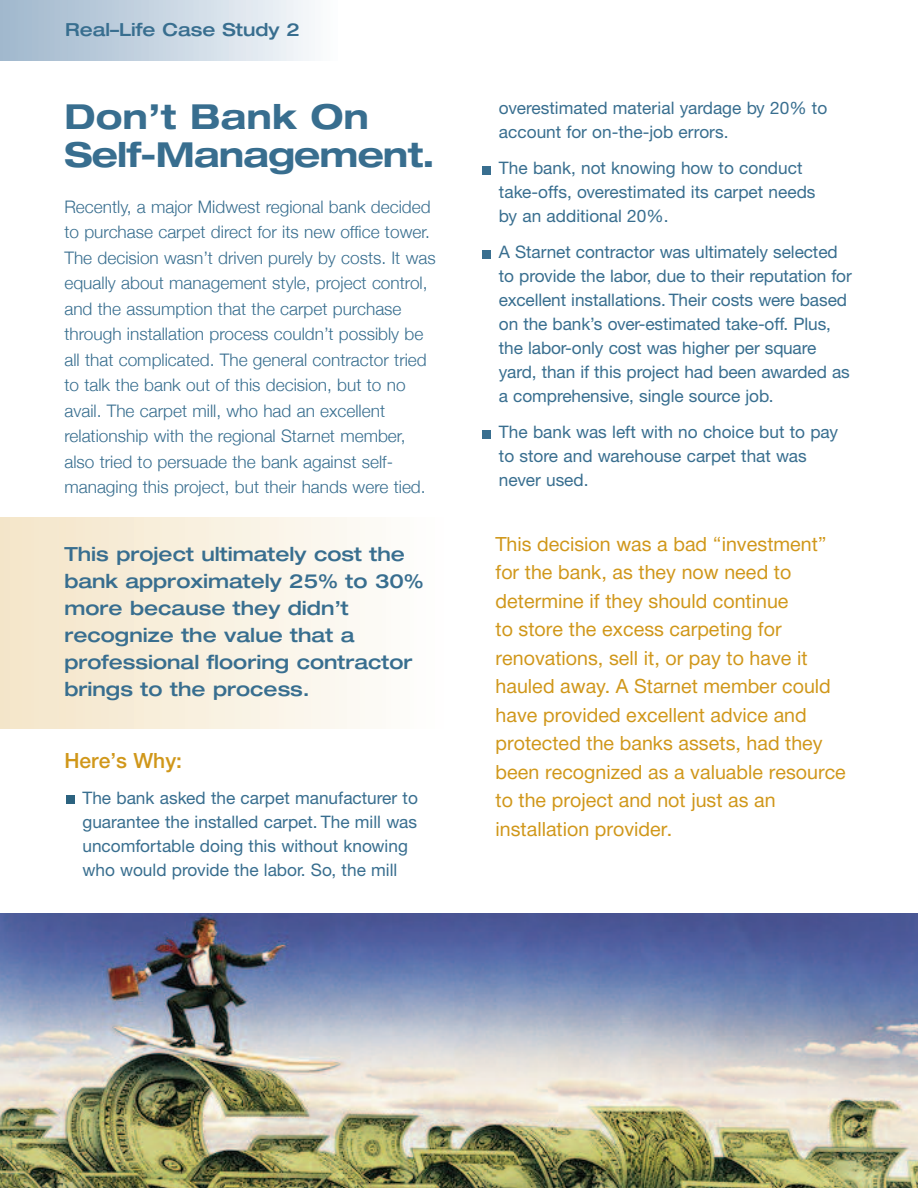
<style>
.page{position:relative;width:918px;height:1188px;background:#fff}
.page>*{position:absolute;margin:0;border:0;box-sizing:border-box;transform-origin:0 0}
.t1{font:700 expanded 34.5px/37.5px "Helvetica Neue";letter-spacing:-.025em;color:#386e8f}
.t2{font:21px/28.5px "Helvetica Neue H55";color:#d0971a}
.t3{font:500 21px "Helvetica Neue";color:#d0971a}
.t4{font:500 expanded 19.5px/27px "Helvetica Neue";color:#386e8f}
.t5{font:500 expanded 18px "Helvetica Neue";color:#386e8f}
.t6{font:17.25px/24px "Helvetica Neue CE";color:#386e8f}
.t7{font:300 17.25px/25.5px "Helvetica Neue";color:#386e8f}
</style>
<div class="page">
<div style="left:0;top:517px;width:443px;height:212px;background:linear-gradient(to right,#f4e5c8,#fefefd)"></div>
<img style="left:0;top:914px;width:918px;height:274px">
<div style="left:66px;top:795px;width:9px;height:9px;background:#2b627f"></div>
<div style="left:482px;top:166px;width:9px;height:8px;background:#386e8f"></div>
<div style="left:482px;top:250px;width:9px;height:8px;background:#386e8f"></div>
<div style="left:482px;top:430px;width:9px;height:8px;background:#386e8f"></div>
<div style="left:0;top:0;width:338px;height:60px;background:linear-gradient(to right,#9eb6cc,#fafbfd)"></div>
<p class="t5" style="left:65px;top:23px;width:236px">Real–Life Case Study 2</p>
<h1 class="t1" style="left:64px;top:102px;width:372px">Don’t Bank On<br>Self-Management.</h1>
<p class="t7" style="left:64px;top:193px;width:373px">Recently, a major Midwest regional bank decided to purchase carpet direct for its new office tower.<br>The decision wasn’t driven purely by costs. It was equally about management style, project control, and the assumption that the carpet purchase through installation process couldn’t possibly be all that complicated. The general contractor tried to talk the bank out of this decision, but to no avail. The carpet mill, who had an excellent relationship with the regional Starnet member, also tried to persuade the bank against self&shy;managing this project, but their hands were tied.</p>
<p class="t4" style="left:64px;top:543px;width:361px">This project ultimately cost the bank approximately 25% to 30% more because they didn’t recognize the value that a professional flooring contractor brings to the process.</p>
<p class="t3" style="left:64px;top:753px;width:119px">Here’s Why:</p>
<p class="t6" style="left:82px;top:788px;width:337px">The bank asked the carpet manufacturer to guarantee the installed carpet. The mill was uncomfortable doing this without knowing who would provide the labor. So, the mill</p>
<p class="t6" style="left:499px;top:98px;width:330px">overestimated material yardage by 20% to account for on-the-job errors.</p>
<p class="t6" style="left:499px;top:158px;width:318px">The bank, not knowing how to conduct take-offs, overestimated its carpet needs by an additional 20%.</p>
<p class="t6" style="left:499px;top:242px;width:354px">A Starnet contractor was ultimately selected to provide the labor, due to their reputation for excellent installations. Their costs were based on the bank’s over-estimated take-off. Plus, the labor-only cost was higher per square yard, than if this project had been awarded as a comprehensive, single source job.</p>
<p class="t6" style="left:499px;top:422px;width:341px">The bank was left with no choice but to pay to store and warehouse carpet that was never used.</p>
<p class="t2" style="left:495px;top:532px;width:352px">This decision was a bad “investment” for the bank, as they now need to determine if they should continue<br>to store the excess carpeting for renovations, sell it, or pay to have it hauled away. A Starnet member could have provided excellent advice and protected the banks assets, had they been recognized as a valuable resource to the project and not just as an installation provider.</p>
</div>
